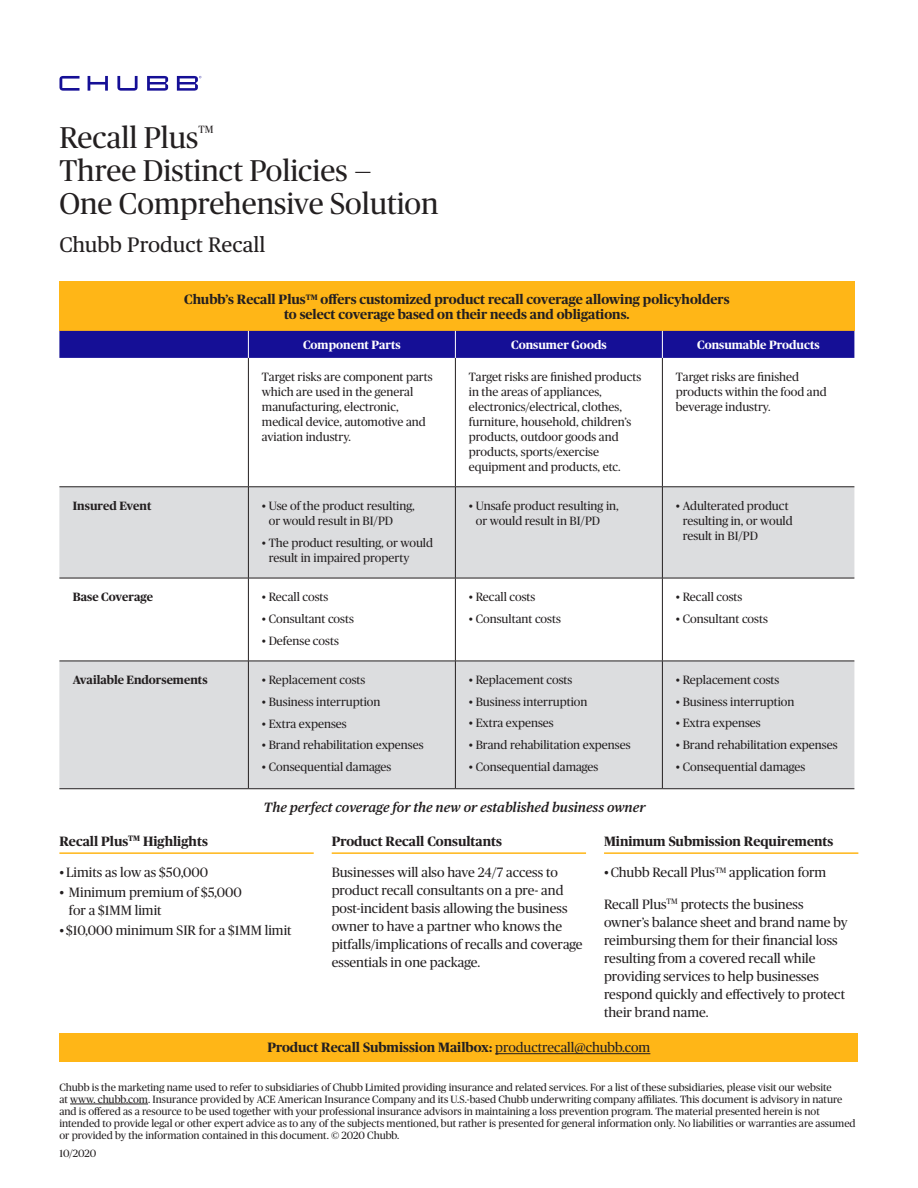
<style>
.page{position:relative;width:918px;height:1188px;background:#fff}
.page>*{position:absolute;margin:0;border:0;box-sizing:border-box;transform-origin:0 0}
.t1{font:30px/33px "Chubb Publico";color:#231f20}
.t2{font:21px "Publico Text";color:#231f20}
.t3{font:13.5px/18px "Chubb Publico";color:#231f20}
.t4{font:700 13.5px/15px "Chubb Publico";color:#231f20;text-align:center}
.t5{font:italic 600 13.5px "Publico Text";color:#231f20}
.t6{font:12px/15px "Chubb Publico";color:#231f20}
.t7{font:700 12px "Chubb Publico";color:#fff}
.t8{font:700 12px "Chubb Publico";color:#231f20}
.t9{font:10.5px/12px "Chubb Publico";color:#231f20}
.s1{font-weight:400}
</style>
<div class="page">
<div style="left:59px;top:1034px;width:799px;height:28px;background:#ffb617"></div>
<svg style="left:59px;top:76px;width:142px;height:15px"></svg>
<div style="left:59px;top:281px;width:795px;height:50px;background:#ffb617"></div>
<svg style="left:59px;top:488px;width:795px;height:300px;fill:#dcdddf"></svg>
<hr style="left:248px;top:358px;width:1px;height:129px;background:#231f20">
<hr style="left:455px;top:358px;width:1px;height:129px;background:#231f20">
<hr style="left:662px;top:358px;width:1px;height:129px;background:#231f20">
<hr style="left:59px;top:487px;width:189px;height:1px;background:#231f20">
<hr style="left:248px;top:487px;width:207px;height:1px;background:#231f20">
<hr style="left:248px;top:487px;width:1px;height:91px;background:#231f20">
<hr style="left:455px;top:487px;width:207px;height:1px;background:#231f20">
<hr style="left:455px;top:487px;width:1px;height:91px;background:#231f20">
<hr style="left:662px;top:487px;width:192px;height:1px;background:#231f20">
<hr style="left:662px;top:487px;width:1px;height:91px;background:#231f20">
<hr style="left:59px;top:578px;width:189px;height:1px;background:#231f20">
<hr style="left:248px;top:578px;width:207px;height:1px;background:#231f20">
<hr style="left:248px;top:578px;width:1px;height:83px;background:#231f20">
<hr style="left:455px;top:578px;width:207px;height:1px;background:#231f20">
<hr style="left:455px;top:578px;width:1px;height:83px;background:#231f20">
<hr style="left:662px;top:578px;width:192px;height:1px;background:#231f20">
<hr style="left:662px;top:578px;width:1px;height:83px;background:#231f20">
<hr style="left:59px;top:661px;width:189px;height:1px;background:#231f20">
<hr style="left:248px;top:661px;width:207px;height:1px;background:#231f20">
<hr style="left:248px;top:661px;width:1px;height:127px;background:#231f20">
<hr style="left:455px;top:661px;width:207px;height:1px;background:#231f20">
<hr style="left:455px;top:661px;width:1px;height:127px;background:#231f20">
<hr style="left:662px;top:661px;width:192px;height:1px;background:#231f20">
<hr style="left:662px;top:661px;width:1px;height:127px;background:#231f20">
<hr style="left:59px;top:788px;width:189px;height:1px;background:#231f20">
<hr style="left:248px;top:788px;width:207px;height:1px;background:#231f20">
<hr style="left:455px;top:788px;width:207px;height:1px;background:#231f20">
<hr style="left:662px;top:788px;width:192px;height:1px;background:#231f20">
<div style="left:59px;top:331px;width:795px;height:27px;background:#150f96"></div>
<hr style="left:59px;top:852px;width:255px;height:2px;background:#ffb617">
<hr style="left:332px;top:852px;width:254px;height:2px;background:#ffb617">
<hr style="left:604px;top:852px;width:254px;height:2px;background:#ffb617">
<hr style="left:70px;top:1104px;width:78px;height:1px;background:#231f20">
<hr style="left:495px;top:1053px;width:155px;height:1px;background:#231f20">
<h1 class="t1" style="left:59px;top:119px;width:141px">Recall Plus</h1>
<p class="t9" style="left:198px;top:123px;width:16px">TM</p>
<h1 class="t1" style="left:59px;top:152px;width:381px">Three Distinct Policies —<br>One Comprehensive Solution</h1>
<h2 class="t2" style="left:59px;top:229px;width:207px">Chubb Product Recall</h2>
<p class="t4" style="left:184px;top:291px;width:547px">Chubb’s Recall Plus<sup>TM</sup> offers customized product recall coverage allowing policyholders to select coverage based on their needs and obligations.</p>
<p class="t7" style="left:303px;top:336px;width:99px">Component Parts</p>
<p class="t7" style="left:511px;top:336px;width:97px">Consumer Goods</p>
<p class="t7" style="left:697px;top:336px;width:124px">Consumable Products</p>
<p class="t6" style="left:262px;top:369px;width:172px">Target risks are component parts which are used in the general manufacturing, electronic, medical device, automotive and aviation industry.</p>
<p class="t6" style="left:469px;top:369px;width:174px">Target risks are finished products in the areas of appliances, electronics/electrical, clothes, furniture, household, children’s products, outdoor goods and products, sports/exercise equipment and products, etc.</p>
<p class="t6" style="left:676px;top:369px;width:152px">Target risks are finished products within the food and beverage industry.</p>
<p class="t8" style="left:73px;top:497px;width:80px">Insured Event</p>
<p class="t6" style="left:269px;top:498px;width:148px;text-indent:-7px">• Use of the product resulting, or would result in BI/PD</p>
<p class="t6" style="left:269px;top:534px;width:166px;text-indent:-7px">• The product resulting, or would result in impaired property</p>
<p class="t8" style="left:73px;top:588px;width:82px">Base Coverage</p>
<p class="t6" style="left:262px;top:589px;width:68px">• Recall costs</p>
<p class="t6" style="left:262px;top:611px;width:94px">• Consultant costs</p>
<p class="t6" style="left:262px;top:632px;width:79px">• Defense costs</p>
<p class="t8" style="left:73px;top:671px;width:136px">Available Endorsements</p>
<p class="t6" style="left:262px;top:672px;width:105px">• Replacement costs</p>
<p class="t6" style="left:262px;top:693px;width:120px">• Business interruption</p>
<p class="t6" style="left:262px;top:715px;width:86px">• Extra expenses</p>
<p class="t6" style="left:262px;top:737px;width:163px">• Brand rehabilitation expenses</p>
<p class="t6" style="left:262px;top:759px;width:131px">• Consequential damages</p>
<p class="t6" style="left:476px;top:498px;width:145px;text-indent:-7px">• Unsafe product resulting in, or would result in BI/PD</p>
<p class="t6" style="left:683px;top:498px;width:112px;text-indent:-7px">• Adulterated product resulting in, or would result in BI/PD</p>
<p class="t6" style="left:469px;top:589px;width:68px">• Recall costs</p>
<p class="t6" style="left:469px;top:611px;width:94px">• Consultant costs</p>
<p class="t6" style="left:469px;top:672px;width:105px">• Replacement costs</p>
<p class="t6" style="left:469px;top:693px;width:120px">• Business interruption</p>
<p class="t6" style="left:469px;top:715px;width:86px">• Extra expenses</p>
<p class="t6" style="left:469px;top:737px;width:163px">• Brand rehabilitation expenses</p>
<p class="t6" style="left:469px;top:759px;width:131px">• Consequential damages</p>
<p class="t6" style="left:676px;top:589px;width:68px">• Recall costs</p>
<p class="t6" style="left:676px;top:611px;width:94px">• Consultant costs</p>
<p class="t6" style="left:676px;top:672px;width:105px">• Replacement costs</p>
<p class="t6" style="left:676px;top:693px;width:120px">• Business interruption</p>
<p class="t6" style="left:676px;top:715px;width:86px">• Extra expenses</p>
<p class="t6" style="left:676px;top:737px;width:163px">• Brand rehabilitation expenses</p>
<p class="t6" style="left:676px;top:759px;width:131px">• Consequential damages</p>
<p class="t5" style="left:264px;top:797px;width:383px">The perfect coverage for the new or established business owner</p>
<p class="t4" style="left:604px;top:833px;width:231px">Minimum Submission Requirements</p>
<p class="t3" style="left:604px;top:863px;width:224px">• Chubb Recall Plus<sup>TM</sup> application form</p>
<p class="t3" style="left:604px;top:894px;width:245px">Recall Plus<sup>TM</sup> protects the business owner’s balance sheet and brand name by reimbursing them for their financial loss resulting from a covered recall while providing services to help businesses respond quickly and effectively to protect their brand name.</p>
<p class="t4" style="left:267px;top:1039px;width:384px">Product Recall Submission Mailbox: <span class="s1">productrecall@chubb.com</span></p>
<p class="t9" style="left:59px;top:1080px;width:798px">Chubb is the marketing name used to refer to subsidiaries of Chubb Limited providing insurance and related services. For a list of these subsidiaries, please visit our website<br>at www. chubb.com. Insurance provided by ACE American Insurance Company and its U.S.-based Chubb underwriting company affiliates. This document is advisory in nature and is offered as a resource to be used together with your professional insurance advisors in maintaining a loss prevention program. The material presented herein is not intended to provide legal or other expert advice as to any of the subjects mentioned, but rather is presented for general information only. No liabilities or warranties are assumed or provided by the information contained in this document. © 2020 Chubb.</p>
<p class="t9" style="left:59px;top:1147px;width:38px">10/2020</p>
<p class="t4" style="left:59px;top:833px;width:150px">Recall Plus<sup>TM</sup> Highlights</p>
<p class="t3" style="left:59px;top:863px;width:150px">• Limits as low as $50,000</p>
<p class="t3" style="left:69px;top:883px;width:174px;text-indent:-10px">• Minimum premium of $5,000 for a $1MM limit</p>
<p class="t3" style="left:59px;top:921px;width:234px">• $10,000 minimum SIR for a $1MM limit</p>
<p class="t4" style="left:332px;top:833px;width:172px">Product Recall Consultants</p>
<p class="t3" style="left:332px;top:863px;width:252px">Businesses will also have 24/7 access to product recall consultants on a pre- and post-incident basis allowing the business owner to have a partner who knows the pitfalls/implications of recalls and coverage essentials in one package.</p>
</div>
